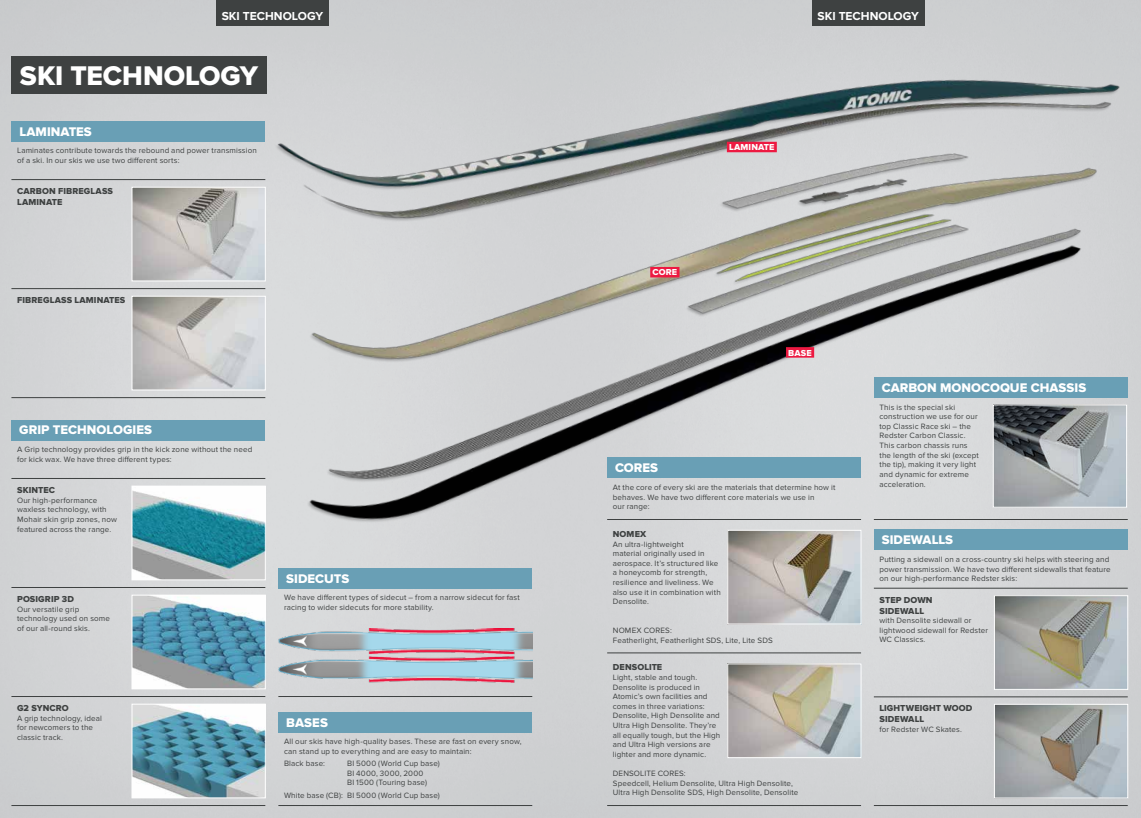
<style>
.page{position:relative;width:1141px;height:818px;background:#fff}
.page>*{position:absolute;margin:0;border:0;box-sizing:border-box;transform-origin:0 0}
.t1{font:28px "Proxima Nova Extrabld";color:#fff}
.t2{font:13px "Proxima Nova Extrabld";color:#fff}
.t3{font:700 12px "Proxima Nova";color:#fff}
.t4{font:9px/10.8px "Proxima Nova Extrabld";letter-spacing:.015em;color:#3e4141}
.t5{font:9px "Proxima Nova Extrabld";letter-spacing:.015em;color:#fff}
.t6{font:8px/9.6px "Proxima Nova";letter-spacing:.015em;color:#3e4141}
</style>
<div class="page">
<div style="left:0;top:0;width:1140px;height:817px;background:#d2d3d5"></div>
<img style="left:265px;top:51px;width:864px;height:477px">
<div style="left:873px;top:529px;width:254px;height:21px;background:#699fb5"></div>
<hr style="left:873px;top:588px;width:254px;height:1px;background:#3e4141">
<img style="left:995px;top:597px;width:130px;height:90px">
<div style="left:993px;top:595px;width:134px;height:94px;border:1px solid #fff"></div>
<img style="left:995px;top:705px;width:130px;height:91px">
<div style="left:993px;top:703px;width:134px;height:95px;border:1px solid #fff"></div>
<hr style="left:873px;top:696px;width:254px;height:1px;background:#3e4141">
<hr style="left:873px;top:805px;width:254px;height:1px;background:#3e4141">
<div style="left:216px;top:0;width:113px;height:25px;background:#3e4141"></div>
<div style="left:811px;top:0;width:113px;height:25px;background:#3e4141"></div>
<div style="left:11px;top:57px;width:255px;height:37px;background:#3e4141"></div>
<div style="left:11px;top:121px;width:254px;height:20px;background:#699fb5"></div>
<hr style="left:11px;top:179px;width:254px;height:1px;background:#3e4141">
<img style="left:133px;top:189px;width:131px;height:90px">
<div style="left:131px;top:187px;width:135px;height:94px;border:1px solid #fff"></div>
<img style="left:133px;top:298px;width:131px;height:90px">
<div style="left:131px;top:296px;width:135px;height:94px;border:1px solid #fff"></div>
<hr style="left:11px;top:288px;width:254px;height:1px;background:#3e4141">
<hr style="left:11px;top:397px;width:254px;height:1px;background:#3e4141">
<div style="left:11px;top:420px;width:254px;height:20px;background:#699fb5"></div>
<hr style="left:11px;top:478px;width:254px;height:1px;background:#3e4141">
<img style="left:133px;top:487px;width:131px;height:91px">
<div style="left:131px;top:485px;width:135px;height:95px;border:1px solid #fff"></div>
<img style="left:133px;top:596px;width:131px;height:91px">
<div style="left:131px;top:594px;width:135px;height:95px;border:1px solid #fff"></div>
<img style="left:133px;top:705px;width:131px;height:91px">
<div style="left:131px;top:703px;width:135px;height:95px;border:1px solid #fff"></div>
<hr style="left:11px;top:587px;width:254px;height:1px;background:#3e4141">
<hr style="left:11px;top:696px;width:254px;height:1px;background:#3e4141">
<hr style="left:11px;top:805px;width:254px;height:1px;background:#3e4141">
<div style="left:726px;top:142px;width:50px;height:10px;background:#ed1941"></div>
<div style="left:785px;top:347px;width:29px;height:10px;background:#ed1941"></div>
<div style="left:650px;top:267px;width:29px;height:10px;background:#ed1941"></div>
<div style="left:607px;top:457px;width:253px;height:21px;background:#699fb5"></div>
<hr style="left:607px;top:519px;width:253px;height:1px;background:#3e4141">
<hr style="left:607px;top:652px;width:253px;height:1px;background:#3e4141">
<hr style="left:607px;top:805px;width:253px;height:1px;background:#3e4141">
<img style="left:729px;top:531px;width:130px;height:91px">
<div style="left:727px;top:529px;width:134px;height:95px;border:1px solid #fff"></div>
<img style="left:729px;top:665px;width:130px;height:91px">
<div style="left:727px;top:663px;width:134px;height:95px;border:1px solid #fff"></div>
<div style="left:278px;top:711px;width:254px;height:21px;background:#699fb5"></div>
<hr style="left:278px;top:805px;width:254px;height:1px;background:#3e4141">
<div style="left:278px;top:568px;width:254px;height:20px;background:#699fb5"></div>
<img style="left:278px;top:628px;width:254px;height:54px">
<hr style="left:278px;top:696px;width:254px;height:1px;background:#3e4141">
<div style="left:873px;top:377px;width:254px;height:20px;background:#699fb5"></div>
<hr style="left:873px;top:519px;width:254px;height:1px;background:#3e4141">
<img style="left:994px;top:406px;width:130px;height:99px">
<div style="left:992px;top:404px;width:134px;height:103px;border:1px solid #fff"></div>
<h3 class="t3" style="left:222px;top:9px;width:103px">SKI TECHNOLOGY</h3>
<h3 class="t3" style="left:817px;top:9px;width:103px">SKI TECHNOLOGY</h3>
<h1 class="t1" style="left:20px;top:60px;width:239px">SKI TECHNOLOGY</h1>
<h2 class="t2" style="left:19px;top:124px;width:74px">LAMINATES</h2>
<p class="t6" style="left:17px;top:146px;width:241px">Laminates contribute towards the rebound and power transmission of a ski. In our skis we use two different sorts:</p>
<p class="t4" style="left:17px;top:186px;width:97px">CARBON FIBREGLASS<br>LAMINATE</p>
<p class="t4" style="left:17px;top:295px;width:110px">FIBREGLASS LAMINATES</p>
<h2 class="t2" style="left:19px;top:422px;width:134px">GRIP TECHNOLOGIES</h2>
<p class="t6" style="left:17px;top:444px;width:237px">A Grip technology provides grip in the kick zone without the need for kick wax. We have three different types:</p>
<p class="t4" style="left:17px;top:485px;width:39px">SKINTEC</p>
<p class="t6" style="left:17px;top:495px;width:101px">Our high-performance waxless technology, with<br>Mohair skin grip zones, now featured across the range.</p>
<p class="t4" style="left:17px;top:594px;width:58px">POSIGRIP 3D</p>
<p class="t6" style="left:17px;top:604px;width:94px">Our versatile grip technology used on some of our all-round skis.</p>
<p class="t4" style="left:17px;top:703px;width:53px">G2 SYNCRO</p>
<p class="t6" style="left:17px;top:713px;width:86px">A grip technology, ideal for newcomers to the classic track.</p>
<h2 class="t2" style="left:286px;top:571px;width:64px">SIDECUTS</h2>
<p class="t6" style="left:284px;top:593px;width:237px">We have different types of sidecut – from a narrow sidecut for fast racing to wider sidecuts for more stability.</p>
<h2 class="t2" style="left:286px;top:714px;width:43px">BASES</h2>
<p class="t6" style="left:284px;top:736px;width:239px">All our skis have high-quality bases. These are fast on every snow, can stand up to everything and are easy to maintain:</p>
<p class="t6" style="left:284px;top:758px;width:42px">Black base:</p>
<p class="t6" style="left:347px;top:758px;width:94px">BI 5000 (World Cup base)<br>BI 4000, 3000, 2000<br>BI 1500 (Touring base)</p>
<p class="t6" style="left:284px;top:790px;width:157px">White base (CB): BI 5000 (World Cup base)</p>
<p class="t5" style="left:729px;top:142px;width:47px">LAMINATE</p>
<p class="t5" style="left:652px;top:267px;width:26px">CORE</p>
<h2 class="t2" style="left:615px;top:460px;width:45px">CORES</h2>
<p class="t5" style="left:788px;top:347px;width:25px">BASE</p>
<p class="t6" style="left:612px;top:482px;width:224px">At the core of every ski are the materials that determine how it behaves. We have two different core materials we use in<br>our range:</p>
<p class="t4" style="left:612px;top:528px;width:35px">NOMEX</p>
<p class="t6" style="left:612px;top:539px;width:109px">An ultra-lightweight<br>material originally used in aerospace. It’s structured like a honeycomb for strength, resilience and liveliness. We also use it in combination with<br>Densolite.</p>
<p class="t6" style="left:612px;top:625px;width:161px">NOMEX CORES:<br>Featherlight, Featherlight SDS, Lite, Lite SDS</p>
<p class="t4" style="left:612px;top:662px;width:51px">DENSOLITE</p>
<p class="t6" style="left:612px;top:672px;width:109px">Light, stable and tough.<br>Densolite is produced in<br>Atomic’s own facilities and comes in three variations:<br>Densolite, High Densolite and<br>Ultra High Densolite. They’re all equally tough, but the High and Ultra High versions are lighter and more dynamic.</p>
<p class="t6" style="left:612px;top:768px;width:187px">DENSOLITE CORES:<br>Speedcell, Helium Densolite, Ultra High Densolite,<br>Ultra High Densolite SDS, High Densolite, Densolite</p>
<h2 class="t2" style="left:881px;top:380px;width:206px">CARBON MONOCOQUE CHASSIS</h2>
<p class="t6" style="left:879px;top:402px;width:101px">This is the special ski construction we use for our top Classic Race ski – the<br>Redster Carbon Classic.<br>This carbon chassis runs the length of the ski (except the tip), making it very light and dynamic for extreme acceleration.</p>
<h2 class="t2" style="left:881px;top:532px;width:73px">SIDEWALLS</h2>
<p class="t6" style="left:879px;top:554px;width:232px">Putting a sidewall on a cross-country ski helps with steering and power transmission. We have two different sidewalls that feature on our high-performance Redster skis:</p>
<p class="t4" style="left:879px;top:594px;width:55px">STEP DOWN<br>SIDEWALL</p>
<p class="t6" style="left:879px;top:615px;width:110px">with Densolite sidewall or lightwood sidewall for Redster<br>WC Classics.</p>
<p class="t4" style="left:879px;top:703px;width:94px">LIGHTWEIGHT WOOD<br>SIDEWALL</p>
<p class="t6" style="left:879px;top:724px;width:84px">for Redster WC Skates.</p>
</div>
